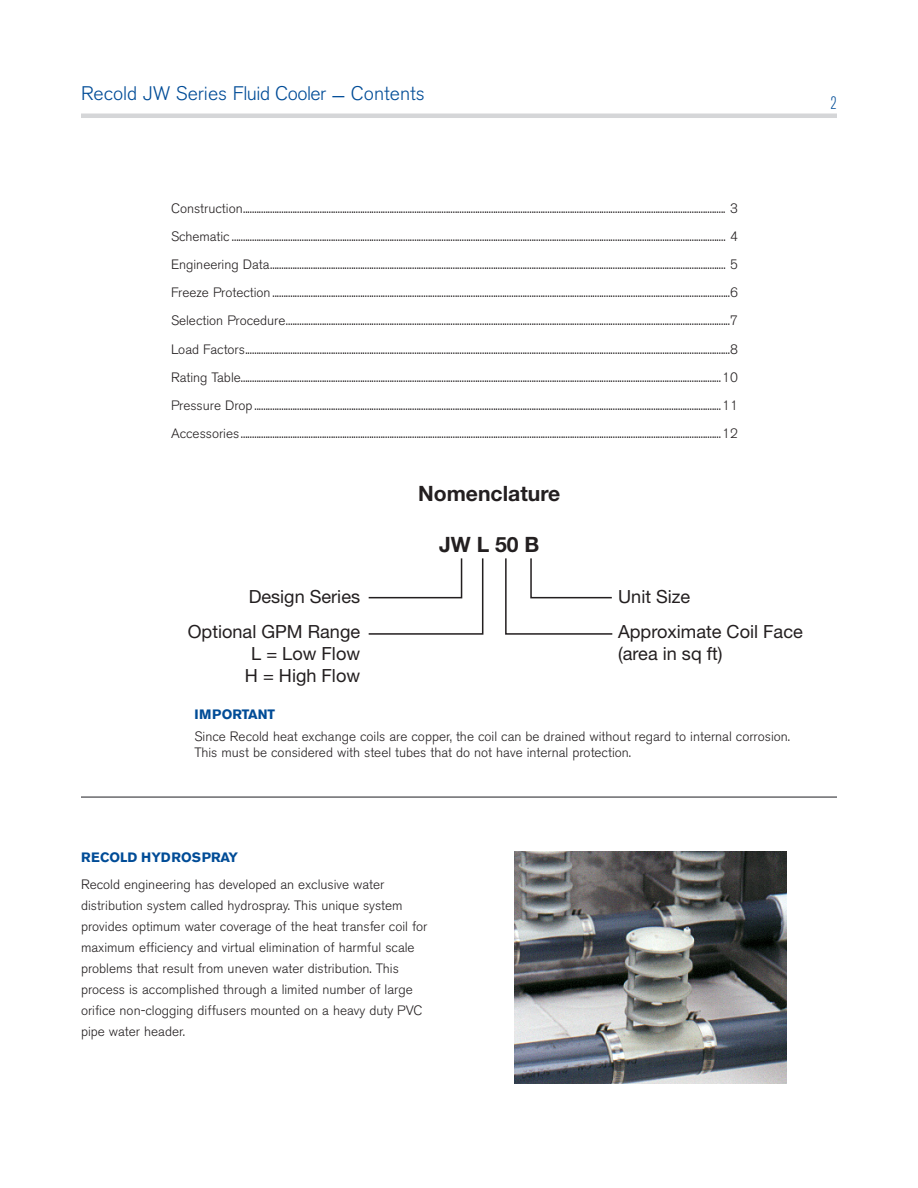
<style>
.page{position:relative;width:918px;height:1188px;background:#fff}
.page>*{position:absolute;margin:0;border:0;box-sizing:border-box;transform-origin:0 0}
.t1{font:700 21.15px "Helvetica Neue";color:#231f20}
.t2{font:300 19.5px "Akzidenz Grotesk BE";color:#004c97}
.t3{font:18.15px/21.8px "Helvetica Neue";color:#231f20;text-align:right}
.t4{font:300 condensed 18px "Akzidenz Grotesk BE";color:#004c97}
.eng_data_text{font:300 13.5px/21px "Akzidenz Grotesk BE";color:#231f20}
.Paragraph_Heading_36{font:700 13.5px "Akzidenz Grotesk BE";color:#004c97}
</style>
<div class="page">
<hr style="left:81px;top:114px;width:756px;height:4px;background:#d5d6d8">
<img style="left:515px;top:851px;width:272px;height:232px">
<svg style="left:368px;top:558px;width:116px;height:77px"></svg>
<svg style="left:505px;top:558px;width:108px;height:77px"></svg>
<hr style="left:81px;top:796px;width:756px;height:2px;background:#69696c">
<h2 class="t2" style="left:81px;top:82px;width:345px">Recold JW Series Fluid Cooler — Contents</h2>
<p class="t4" style="left:831px;top:93px;width:8px">2</p>
<p class="eng_data_text" style="left:171px;top:198px;width:568px">Construction...................................................................................................................................................................................................................... 3</p>
<p class="eng_data_text" style="left:171px;top:226px;width:568px">Schematic ........................................................................................................................................................................................................................... 4</p>
<p class="eng_data_text" style="left:171px;top:254px;width:568px">Engineering Data.......................................................................................................................................................................................................... 5</p>
<p class="eng_data_text" style="left:171px;top:282px;width:569px">Freeze Protection...........................................................................................................................................................................................................6</p>
<p class="eng_data_text" style="left:171px;top:311px;width:569px">Selection Procedure.....................................................................................................................................................................................................7</p>
<p class="eng_data_text" style="left:171px;top:339px;width:569px">Load Factors.......................................................................................................................................................................................................................8</p>
<p class="eng_data_text" style="left:171px;top:367px;width:569px">Rating Table.....................................................................................................................................................................................................................10</p>
<p class="eng_data_text" style="left:171px;top:395px;width:569px">Pressure Drop...............................................................................................................................................................................................................11</p>
<p class="eng_data_text" style="left:171px;top:423px;width:569px">Accessories .....................................................................................................................................................................................................................12</p>
<p class="t3" style="left:188px;top:578px;width:174px;line-height:35.5px">Design Series<br>Optional GPM Range</p>
<p class="t3" style="left:245px;top:642px;width:117px;text-align:center">L = Low Flow<br>H = High Flow</p>
<p class="t1" style="left:418px;top:481px;width:144px">Nomenclature</p>
<p class="t1" style="left:439px;top:532px;width:102px">JW L 50 B</p>
<p class="t3" style="left:618px;top:586px;width:74px">Unit Size</p>
<p class="t3" style="left:618px;top:621px;width:186px;text-align:left">Approximate Coil Face (area in sq ft)</p>
<p class="Paragraph_Heading_36" style="left:194px;top:706px;width:82px">IMPORTANT</p>
<p class="eng_data_text" style="left:194px;top:729px;width:597px;line-height:16.2px">Since Recold heat exchange coils are copper, the coil can be drained without regard to internal corrosion.<br>This must be considered with steel tubes that do not have internal protection.</p>
<p class="Paragraph_Heading_36" style="left:81px;top:849px;width:159px">RECOLD HYDROSPRAY</p>
<p class="eng_data_text" style="left:81px;top:874px;width:348px">Recold engineering has developed an exclusive water distribution system called hydrospray. This unique system provides optimum water coverage of the heat transfer coil for maximum efficiency and virtual elimination of harmful scale problems that result from uneven water distribution. This process is accomplished through a limited number of large orifice non-clogging diffusers mounted on a heavy duty PVC pipe water header.</p>
</div>
